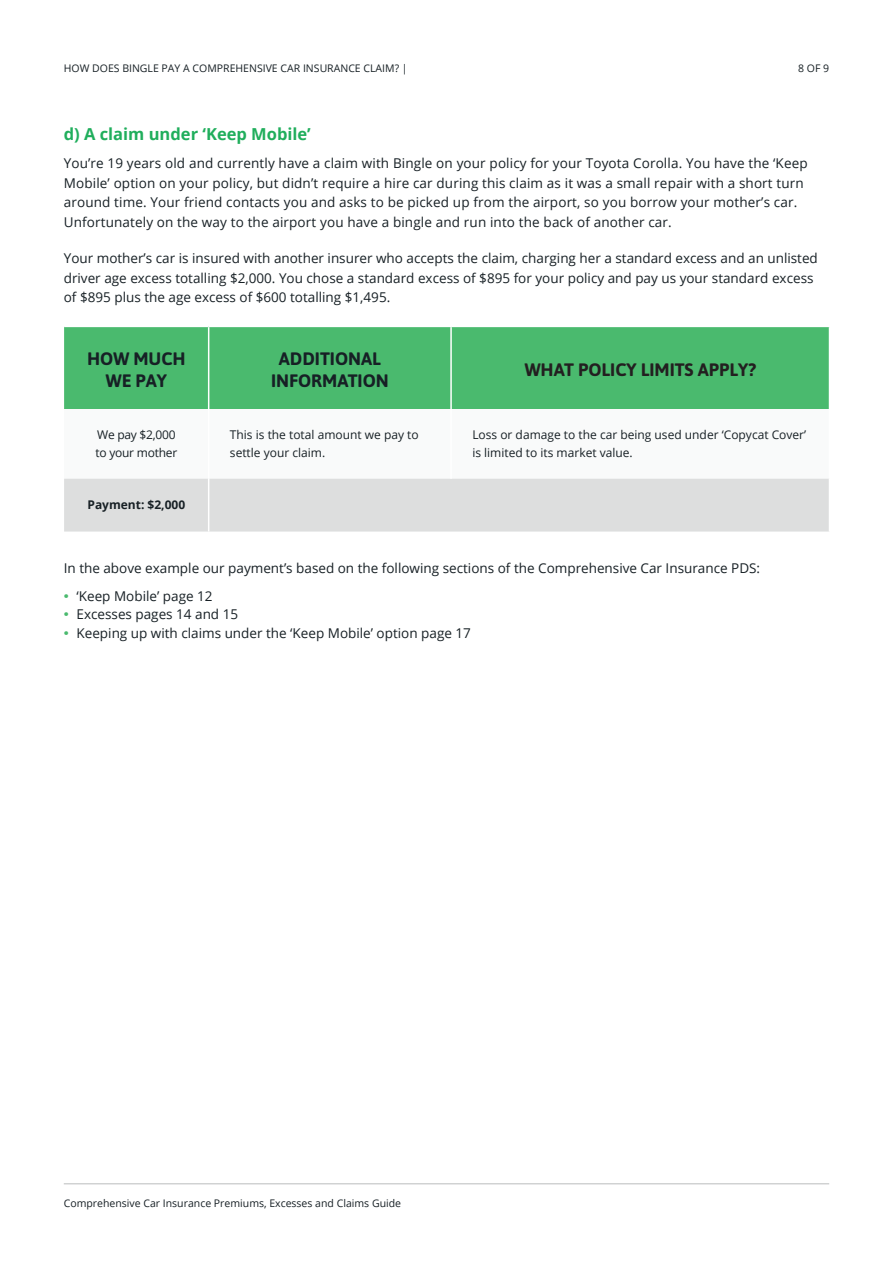
<style>
.page{position:relative;width:893px;height:1263px;background:#fff}
.page>*{position:absolute;margin:0;border:0;box-sizing:border-box;transform-origin:0 0}
.t1{font:700 18px/21.6px "Asap";color:#172025;text-align:center}
.t2{font:700 18px "Asap";color:#231f20}
.t3{font:700 16.5px "Open Sans";color:#20ae5c}
.t4{font:13.5px/19.5px "Open Sans";color:#172025}
.t5{font:12px/18px "Open Sans";color:#172025}
.t6{font:12px/18px "Open Sans";letter-spacing:-.02em;color:#172025}
.t7{font:700 12px "Open Sans";color:#172025}
.t8{font:10.5px "Open Sans";color:#172025}
.s1{font-family:"Asap";font-size:15px;color:#4aba6e}
</style>
<div class="page">
<hr style="left:64px;top:1183px;width:765px;height:1px;background:#babcbd">
<div style="left:64px;top:327px;width:765px;height:82px;background:#4aba6e"></div>
<svg style="left:64px;top:478px;width:765px;height:1px"></svg>
<div style="left:64px;top:479px;width:765px;height:52px;background:#dddede"></div>
<hr style="left:208px;top:409px;width:1px;height:70px;background:#fff">
<hr style="left:450px;top:409px;width:2px;height:70px;background:#fff">
<hr style="left:450px;top:327px;width:2px;height:82px;background:#fff">
<hr style="left:208px;top:479px;width:1px;height:52px;background:#fff">
<hr style="left:208px;top:327px;width:1px;height:82px;background:#fff">
<p class="t8" style="left:64px;top:61px;width:345px">HOW DOES BINGLE PAY A COMPREHENSIVE CAR INSURANCE CLAIM? |</p>
<p class="t8" style="left:798px;top:61px;width:33px">8 OF 9</p>
<p class="t3" style="left:64px;top:123px;width:249px">d) A claim under ‘Keep Mobile’</p>
<p class="t4" style="left:64px;top:153px;width:745px">You’re 19 years old and currently have a claim with Bingle on your policy for your Toyota Corolla. You have the ‘Keep Mobile’ option on your policy, but didn’t require a hire car during this claim as it was a small repair with a short turn around time. Your friend contacts you and asks to be picked up from the airport, so you borrow your mother’s car.<br>Unfortunately on the way to the airport you have a bingle and run into the back of another car.</p>
<p class="t4" style="left:64px;top:248px;width:756px">Your mother’s car is insured with another insurer who accepts the claim, charging her a standard excess and an unlisted driver age excess totalling $2,000. You chose a standard excess of $895 for your policy and pay us your standard excess of $895 plus the age excess of $600 totalling $1,495.</p>
<h1 class="t1" style="left:87px;top:347px;width:100px">HOW MUCH<br>WE PAY</h1>
<h1 class="t1" style="left:271px;top:347px;width:119px">ADDITIONAL<br>INFORMATION</h1>
<h1 class="t2" style="left:525px;top:357px;width:233px">WHAT POLICY LIMITS APPLY?</h1>
<p class="t6" style="left:95px;top:426px;width:83px">We pay $2,000 to your mother</p>
<p class="t5" style="left:230px;top:426px;width:190px">This is the total amount we pay to settle your claim.</p>
<p class="t5" style="left:472px;top:426px;width:335px">Loss or damage to the car being used under ‘Copycat Cover’ is limited to its market value.</p>
<p class="t7" style="left:87px;top:496px;width:99px">Payment: $2,000</p>
<p class="t4" style="left:64px;top:558px;width:698px">In the above example our payment’s based on the following sections of the Comprehensive Car Insurance PDS:</p>
<p class="t4" style="left:64px;top:586px;width:150px"><span class="s1">•</span> ‘Keep Mobile’ page 12</p>
<p class="t4" style="left:64px;top:604px;width:176px"><span class="s1">•</span> Excesses pages 14 and 15</p>
<p class="t4" style="left:64px;top:623px;width:409px"><span class="s1">•</span> Keeping up with claims under the ‘Keep Mobile’ option page 17</p>
<p class="t8" style="left:64px;top:1196px;width:339px">Comprehensive Car Insurance Premiums, Excesses and Claims Guide</p>
</div>
